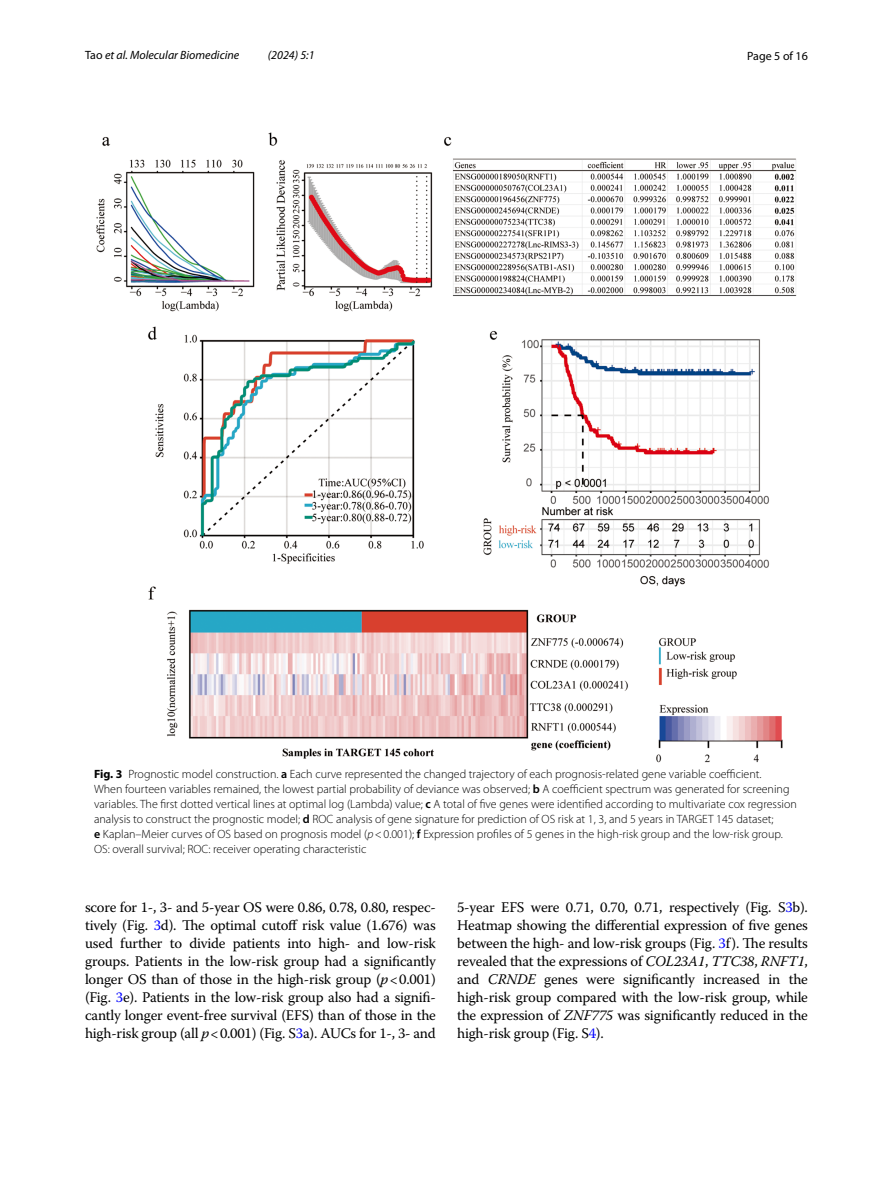
<style>
.page{position:relative;width:893px;height:1187px;background:#fff}
.page>*{position:absolute;margin:0;border:0;box-sizing:border-box;transform-origin:0 0}
.t1{font:14.7px/18px "Warnock Pro";letter-spacing:-.015em;color:#000;text-align:justify}
.t2{font:300 12px/15px "Myriad Pro";color:#000}
.t3{font:italic 12px "Myriad Pro";color:#000}
.t4{font:12px "Myriad Pro";color:#000}
.s1{font-style:normal}
.s2{font-weight:700}
.s3{font-weight:600}
.s4{font-style:italic}
.s5{color:#00f}
</style>
<div class="page">
<img style="left:96px;top:133px;width:701px;height:629px">
<p class="t3" style="left:85px;top:48px;width:156px"><span class="s1">Tao</span> et al. Molecular Biomedicine</p>
<p class="t3" style="left:268px;top:48px;width:48px">(2024) 5:1</p>
<p class="t4" style="left:747px;top:48px;width:62px">Page 5 of 16</p>
<p class="t2" style="left:94px;top:766px;width:704px"><span class="s2">Fig. 3</span> Prognostic model construction. <span class="s3">a</span> Each curve represented the changed trajectory of each prognosis-related gene variable coefficient.<br>When fourteen variables remained, the lowest partial probability of deviance was observed; <span class="s3">b</span> A coefficient spectrum was generated for screening variables. The first dotted vertical lines at optimal log (Lambda) value; <span class="s3">c</span> A total of five genes were identified according to multivariate cox regression analysis to construct the prognostic model; <span class="s3">d</span> ROC analysis of gene signature for prediction of OS risk at 1, 3, and 5 years in TARGET 145 dataset;<br><span class="s3">e</span> Kaplan–Meier curves of OS based on prognosis model (<span class="s4">p</span>&lt;0.001); <span class="s3">f</span> Expression profiles of 5 genes in the high-risk group and the low-risk group.<br>OS: overall survival; ROC: receiver operating characteristic</p>
<p class="t1" style="left:85px;top:897px;width:352px">score for 1-, 3- and 5-year OS were 0.86, 0.78, 0.80, respec&shy;tively (Fig. <span class="s5">3</span>d). The optimal cutoff risk value (1.676) was used further to divide patients into high- and low-risk groups. Patients in the low-risk group had a significantly longer OS than of those in the high-risk group (<span class="s4">p</span>&lt;0.001) (Fig. <span class="s5">3</span>e). Patients in the low-risk group also had a signifi&shy;cantly longer event-free survival (EFS) than of those in the high-risk group (all <span class="s4">p</span>&lt;0.001) (Fig. S<span class="s5">3</span>a). AUCs for 1-, 3- and</p>
<p class="t1" style="left:457px;top:897px;width:352px">5-year EFS were 0.71, 0.70, 0.71, respectively (Fig. S<span class="s5">3</span>b).<br>Heatmap showing the differential expression of five genes between the high- and low-risk groups (Fig. <span class="s5">3</span>f). The results revealed that the expressions of <span class="s4">COL23A1</span>, <span class="s4">TTC38</span>, <span class="s4">RNFT1</span>, and <span class="s4">CRNDE</span> genes were significantly increased in the high-risk group compared with the low-risk group, while the expression of <span class="s4">ZNF775</span> was significantly reduced in the high-risk group (Fig. S<span class="s5">4</span>).</p>
</div>
